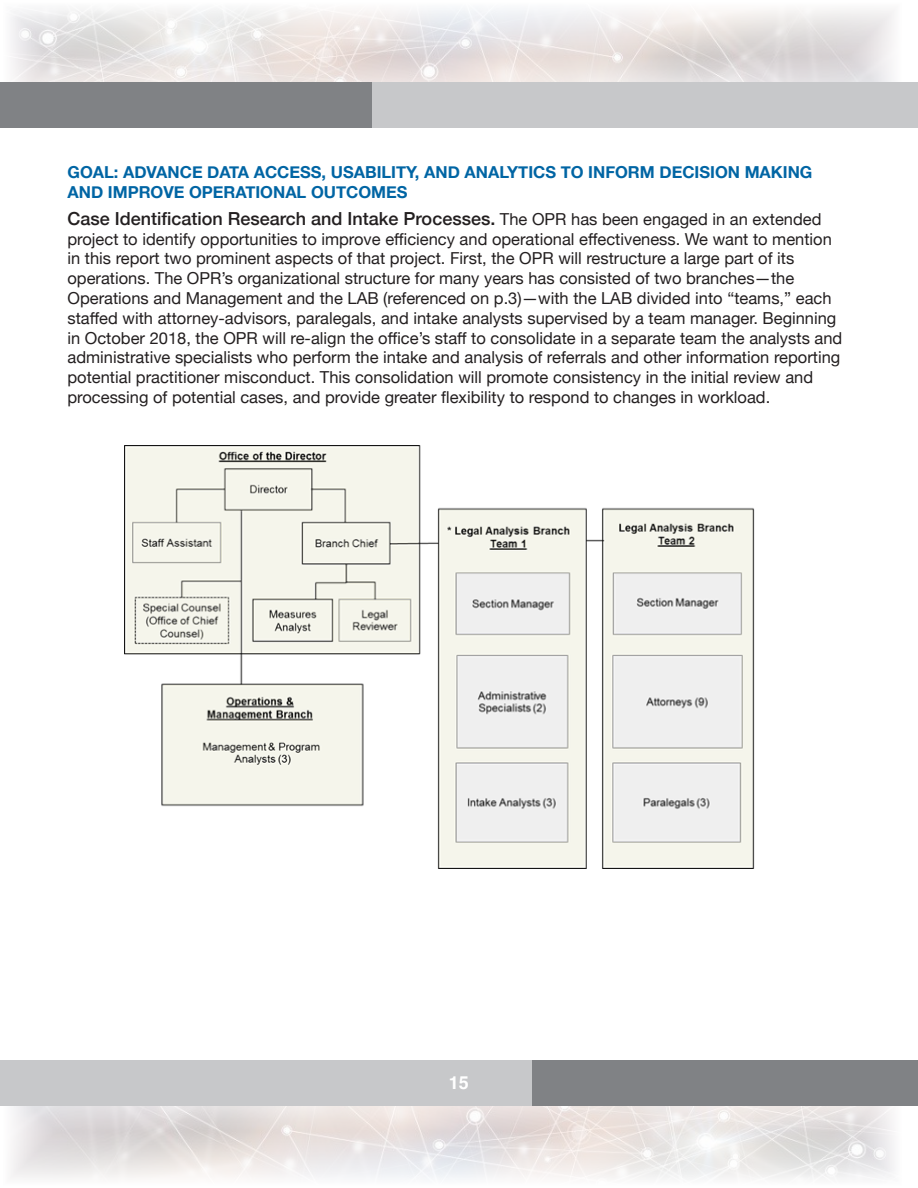
<style>
.page{position:relative;width:918px;height:1188px;background:#fff}
.page>*{position:absolute;margin:0;border:0;box-sizing:border-box;transform-origin:0 0}
.t1{font:500 18px "Helvetica Neue";color:#231f20}
.t2{font:700 18px "Helvetica";color:#fff}
.t3{font:16.5px/19.8px "Helvetica Neue";color:#231f20}
.t4{font:700 16.5px/19.8px "Helvetica Neue";color:#0065a4}
.s1{font-weight:400;font-size:16.5px}
</style>
<div class="page">
<img style="left:11px;top:1106px;width:883px;height:73px">
<div style="left:532px;top:1061px;width:386px;height:45px;background:#808285"></div>
<div style="left:0;top:1061px;width:532px;height:45px;background:#c7c8ca"></div>
<img style="left:11px;top:9px;width:883px;height:73px">
<div style="left:372px;top:82px;width:546px;height:45px;background:#c7c8ca"></div>
<div style="left:0;top:82px;width:372px;height:45px;background:#808285"></div>
<img style="left:124px;top:446px;width:631px;height:422px">
<h2 class="t4" style="left:68px;top:163px;width:746px">GOAL: ADVANCE DATA ACCESS, USABILITY, AND ANALYTICS TO INFORM DECISION MAKING<br>AND IMPROVE OPERATIONAL OUTCOMES</h2>
<p class="t1" style="left:68px;top:204px;width:756px">Case Identification Research and Intake Processes. <span class="s1">The OPR has been engaged in an extended</span></p>
<p class="t3" style="left:67px;top:230px;width:776px">project to identify opportunities to improve efficiency and operational effectiveness. We want to mention in this report two prominent aspects of that project. First, the OPR will restructure a large part of its operations. The OPR’s organizational structure for many years has consisted of two branches—the Operations and Management and the LAB (referenced on p.3)—with the LAB divided into “teams,” each staffed with attorney-advisors, paralegals, and intake analysts supervised by a team manager. Beginning in October 2018, the OPR will re-align the office’s staff to consolidate in a separate team the analysts and administrative specialists who perform the intake and analysis of referrals and other information reporting potential practitioner misconduct. This consolidation will promote consistency in the initial review and processing of potential cases, and provide greater flexibility to respond to changes in workload.</p>
<p class="t2" style="left:449px;top:1072px;width:22px">15</p>
</div>
